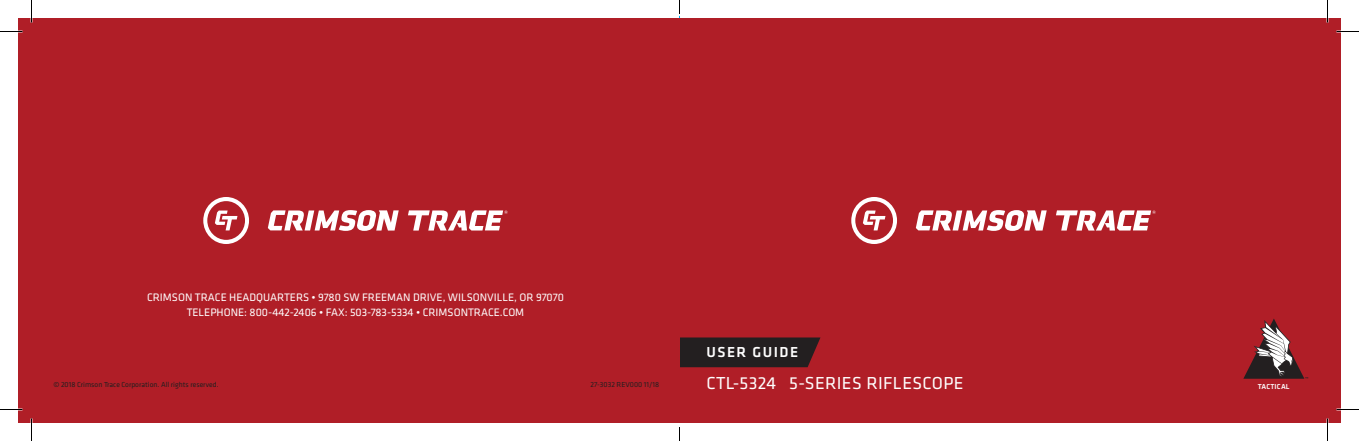
<style>
.page{position:relative;width:1359px;height:441px;background:#fff}
.page>*{position:absolute;margin:0;border:0;box-sizing:border-box;transform-origin:0 0}
.t1{font:18px "Klavika";letter-spacing:.02em;color:#fff}
.t2{font:500 15px "Klavika";letter-spacing:.1em;color:#fff}
.BC_Address{font:11.25px "Klavika";color:#fff}
.t3{font:7.5px "Klavika";color:#231f20}
._2018__Spec_Bullet{font:500 7.35px "Klavika";letter-spacing:.02em;color:#fff}
</style>
<div class="page">
<div style="left:680px;top:18px;width:661px;height:405px;background:#b01e27"></div>
<svg style="left:916px;top:210px;width:131px;height:21px"></svg>
<svg style="left:1056px;top:210px;width:100px;height:21px"></svg>
<svg style="left:851px;top:197px;width:46px;height:47px"></svg>
<div style="left:18px;top:18px;width:662px;height:405px;background:#b01e27"></div>
<svg style="left:268px;top:210px;width:131px;height:21px"></svg>
<svg style="left:408px;top:210px;width:100px;height:21px"></svg>
<svg style="left:203px;top:197px;width:46px;height:47px"></svg>
<svg style="left:1243px;top:319px;width:61px;height:60px"></svg>
<svg style="left:0;top:31px;width:22px;height:1px"></svg>
<svg style="left:1336px;top:31px;width:23px;height:1px"></svg>
<svg style="left:0;top:409px;width:22px;height:1px"></svg>
<svg style="left:1336px;top:409px;width:23px;height:1px"></svg>
<svg style="left:31px;top:0;width:1px;height:22px"></svg>
<svg style="left:31px;top:418px;width:1px;height:23px"></svg>
<svg style="left:1327px;top:0;width:1px;height:22px"></svg>
<svg style="left:1327px;top:418px;width:1px;height:23px"></svg>
<svg style="left:679px;top:0;width:141px;height:441px"></svg>
<p class="BC_Address" style="left:147px;top:291px;width:418px">CRIMSON TRACE HEADQUARTERS • 9780 SW FREEMAN DRIVE, WILSONVILLE, OR 97070</p>
<p class="BC_Address" style="left:187px;top:306px;width:339px">TELEPHONE: 800-442-2406 • FAX: 503-783-5334 • CRIMSONTRACE.COM</p>
<p class="t3" style="left:53px;top:381px;width:167px">© 2018 Crimson Trace Corporation. All rights reserved.</p>
<p class="t3" style="left:591px;top:381px;width:70px">27-3032 REV000 11/18</p>
<p class="t2" style="left:706px;top:344px;width:93px">USER GUIDE</p>
<p class="t1" style="left:706px;top:373px;width:259px">CTL-5324 5-SERIES RIFLESCOPE</p>
<p class="_2018__Spec_Bullet" style="left:1258px;top:383px;width:33px">TACTICAL</p>
<p class="t3" style="left:1305px;top:376px;width:5px">™</p>
</div>
